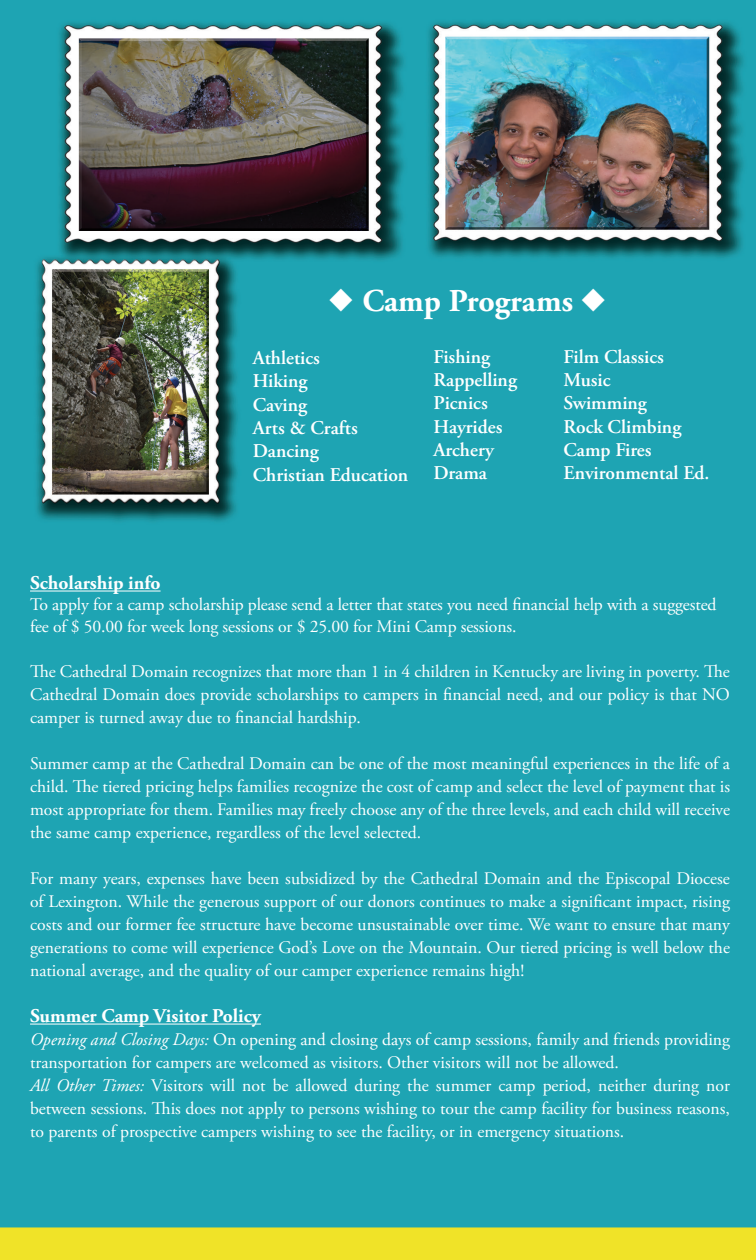
<style>
.page{position:relative;width:756px;height:1260px;background:#fff}
.page>*{position:absolute;margin:0;border:0;box-sizing:border-box;transform-origin:0 0}
.t1{font:700 31.85px "Adobe Garamond Pro";color:#fff}
.t2{font:600 19.43px/23.3px "Adobe Garamond Pro";color:#fff}
.t3{font:700 19.43px "Adobe Garamond Pro";color:#fff}
.t4{font:17.68px/22.9px "Adobe Garamond Pro";color:#fff;text-align:justify}
.s1{font-style:italic}
</style>
<div class="page">
<img style="left:0;top:0;width:756px;height:1260px">
<hr style="left:30px;top:591px;width:131px;height:1px;background:#fff">
<hr style="left:30px;top:1024px;width:231px;height:1px;background:#fff">
<h1 class="t1" style="left:329px;top:282px;width:279px">◆ Camp Programs ◆</h1>
<p class="t2" style="left:253px;top:346px;width:157px">Athletics<br>Hiking<br>Caving<br>Arts &amp; Crafts<br>Dancing<br>Christian Education</p>
<p class="t2" style="left:433px;top:345px;width:85px">Fishing<br>Rappelling<br>Picnics<br>Hayrides<br>Archery<br>Drama</p>
<p class="t2" style="left:564px;top:345px;width:147px">Film Classics<br>Music<br>Swimming<br>Rock Climbing<br>Camp Fires<br>Environmental Ed.</p>
<p class="t3" style="left:30px;top:572px;width:132px">Scholarship info</p>
<p class="t4" style="left:30px;top:595px;width:688px;line-height:21.2px">To apply for a camp scholarship please send a letter that states you need financial help with a suggested fee of $ 50.00 for week long sessions or $ 25.00 for Mini Camp sessions.</p>
<p class="t4" style="left:30px;top:661px;width:701px">The Cathedral Domain recognizes that more than 1 in 4 children in Kentucky are living in poverty. The Cathedral Domain does provide scholarships to campers in financial need, and our policy is that NO camper is turned away due to financial hardship.</p>
<p class="t4" style="left:30px;top:753px;width:702px">Summer camp at the Cathedral Domain can be one of the most meaningful experiences in the life of a child. The tiered pricing helps families recognize the cost of camp and select the level of payment that is most appropriate for them. Families may freely choose any of the three levels, and each child will receive the same camp experience, regardless of the level selected.</p>
<p class="t4" style="left:30px;top:868px;width:702px">For many years, expenses have been subsidized by the Cathedral Domain and the Episcopal Diocese of Lexington. While the generous support of our donors continues to make a significant impact, rising costs and our former fee structure have become unsustainable over time. We want to ensure that many generations to come will experience God’s Love on the Mountain. Our tiered pricing is well below the national average, and the quality of our camper experience remains high!</p>
<p class="t3" style="left:30px;top:1005px;width:232px">Summer Camp Visitor Policy</p>
<p class="t4" style="left:30px;top:1029px;width:702px;text-align:left"><span class="s1">Opening and Closing Days:</span> On opening and closing days of camp sessions, family and friends providing transportation for campers are welcomed as visitors. Other visitors will not be allowed.<br><span class="s1">All Other Times:</span> Visitors will not be allowed during the summer camp period, neither during nor between sessions. This does not apply to persons wishing to tour the camp facility for business reasons, to parents of prospective campers wishing to see the facility, or in emergency situations.</p>
</div>
